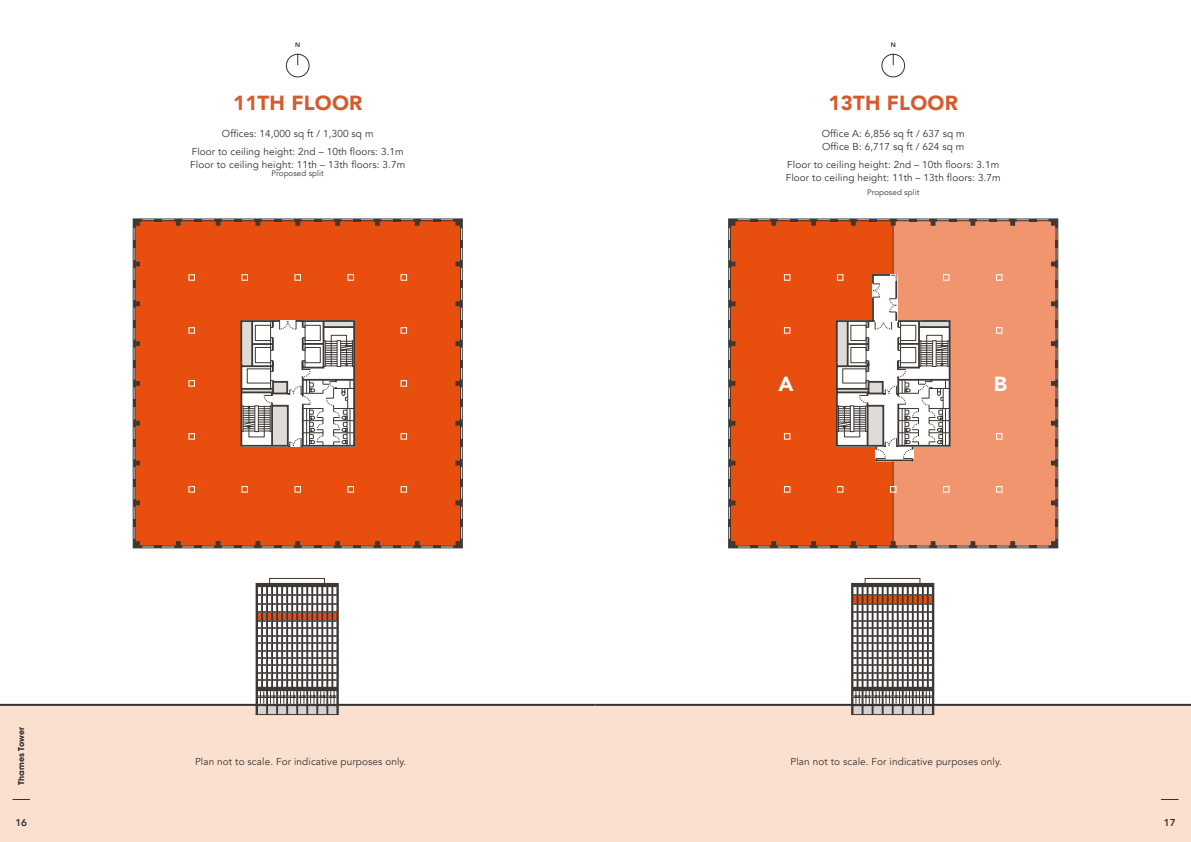
<style>
.page{position:relative;width:1191px;height:842px;background:#fff}
.page>*{position:absolute;margin:0;border:0;box-sizing:border-box;transform-origin:0 0}
.t1{font:900 20.4px "Avenir";letter-spacing:.01em;color:#d8592b}
.t2{font:900 20.4px "Avenir";color:#fff}
.t3{font:10px/13px "Avenir";letter-spacing:.01em;color:#333131}
.t4{font:800 10px "Avenir";color:#333131}
.t5{font:8px "Avenir";letter-spacing:.01em;color:#333131}
.t6{font:700 8px "ITC Avant Garde Pro";color:#333131}
.t7{font:800 6.4px "Avenir";color:#333131}
</style>
<div class="page">
<div style="left:0;top:705px;width:1191px;height:137px;background:#fce0cf"></div>
<hr style="left:0;top:704px;width:595px;height:2px;background:#333131">
<hr style="left:851px;top:714px;width:83px;height:1px;background:#3d3833">
<hr style="left:256px;top:714px;width:83px;height:1px;background:#3d3833">
<svg style="left:851px;top:578px;width:83px;height:136px"></svg>
<svg style="left:256px;top:578px;width:83px;height:136px"></svg>
<hr style="left:595px;top:704px;width:596px;height:2px;background:#333131">
<svg style="left:728px;top:218px;width:330px;height:330px;background:#e27040"></svg>
<div style="left:133px;top:218px;width:330px;height:330px;background:#e84f0f"></div>
<svg style="left:239px;top:319px;width:117px;height:129px"></svg>
<svg style="left:881px;top:53px;width:24px;height:25px"></svg>
<svg style="left:285px;top:53px;width:25px;height:25px"></svg>
<hr style="left:892px;top:226px;width:1px;height:49px;background:#333131">
<hr style="left:892px;top:461px;width:1px;height:80px;background:#333131">
<svg style="left:784px;top:274px;width:218px;height:218px"></svg>
<svg style="left:1161px;top:799px;width:17px;height:1px"></svg>
<svg style="left:12px;top:799px;width:18px;height:1px"></svg>
<p class="t7" style="left:295px;top:40px;width:7px">N</p>
<p class="t7" style="left:890px;top:40px;width:7px">N</p>
<p class="t6" style="left:16px;top:785px;width:59px;rotate:-90deg">Thames Tower</p>
<p class="t1" style="left:233px;top:85px;width:131px">11TH FLOOR</p>
<p class="t3" style="left:222px;top:127px;width:153px">Offices: 14,000 sq ft / 1,300 sq m</p>
<p class="t3" style="left:190px;top:146px;width:216px">Floor to ceiling height: 2nd – 10th floors: 3.1m<br>Floor to ceiling height: 11th – 13th floors: 3.7m</p>
<p class="t5" style="left:271px;top:169px;width:54px">Proposed split</p>
<p class="t1" style="left:828px;top:85px;width:131px">13TH FLOOR</p>
<p class="t3" style="left:821px;top:127px;width:144px">Office A: 6,856 sq ft / 637 sq m<br>Office B: 6,717 sq ft / 624 sq m</p>
<p class="t3" style="left:785px;top:159px;width:216px">Floor to ceiling height: 2nd – 10th floors: 3.1m<br>Floor to ceiling height: 11th – 13th floors: 3.7m</p>
<p class="t5" style="left:867px;top:188px;width:54px">Proposed split</p>
<p class="t2" style="left:778px;top:366px;width:17px">A</p>
<p class="t2" style="left:993px;top:366px;width:15px">B</p>
<p class="t3" style="left:195px;top:756px;width:213px">Plan not to scale. For indicative purposes only.</p>
<p class="t3" style="left:790px;top:756px;width:213px">Plan not to scale. For indicative purposes only.</p>
<p class="t4" style="left:15px;top:814px;width:13px">16</p>
<p class="t4" style="left:1163px;top:814px;width:13px">17</p>
</div>
